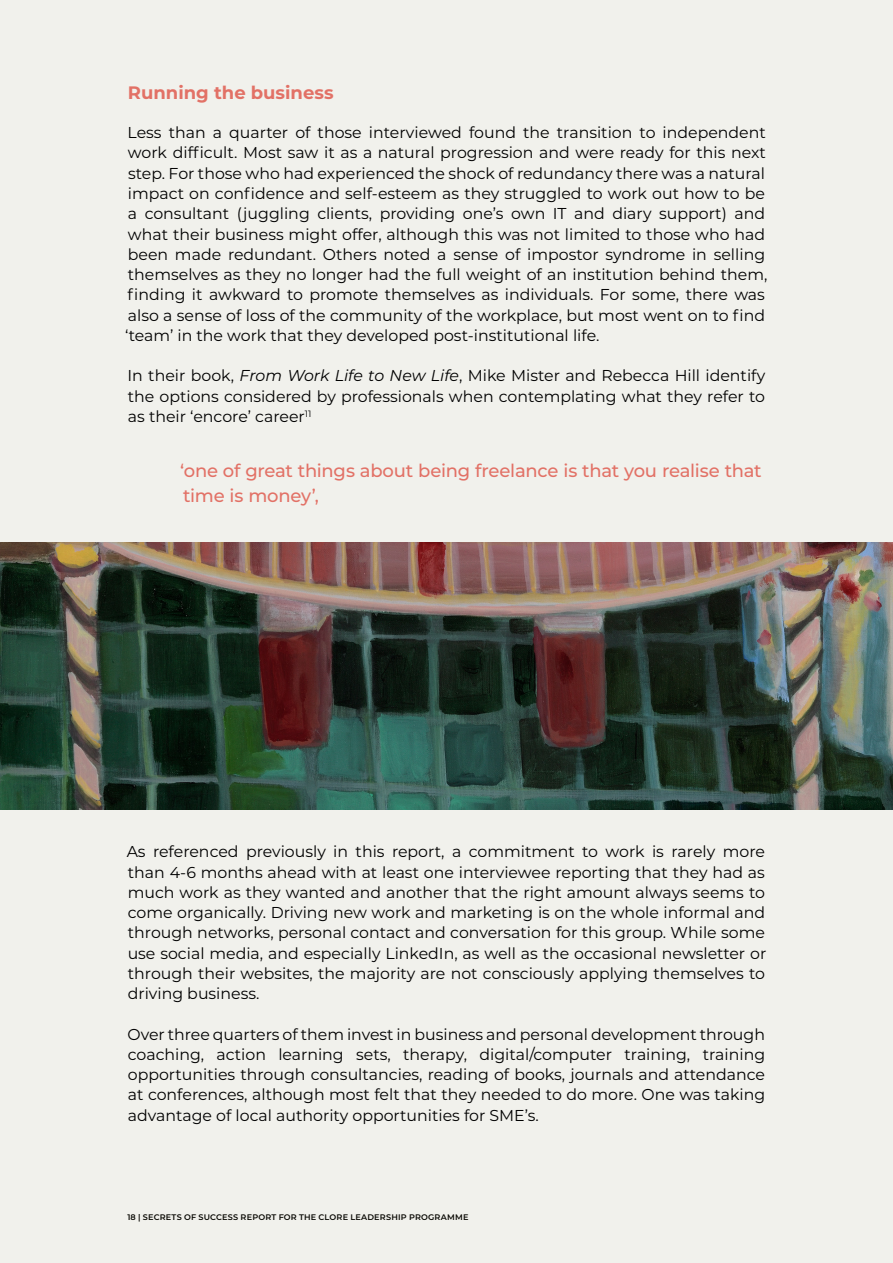
<style>
.page{position:relative;width:893px;height:1263px;background:#f1f1ec}
.page>*{position:absolute;margin:0;border:0;box-sizing:border-box;transform-origin:0 0}
.t1{font:500 18px "Montserrat";letter-spacing:-.015em;color:#e27166}
.t2{font:700 18px "Montserrat";color:#e27166}
.t3{font:15.75px/20.2px "Montserrat";color:#000;text-align:justify}
.t4{font:600 8.1px "Montserrat";letter-spacing:.025em;color:#000}
.s1{font-style:italic}
</style>
<div class="page">
<img style="left:0;top:543px;width:893px;height:266px">
<p class="t2" style="left:128px;top:80px;width:207px">Running the business</p>
<p class="t3" style="left:125px;top:122px;width:644px;text-align:left">Less than a quarter of those interviewed found the transition to independent work difficult. Most saw it as a natural progression and were ready for this next step. For those who had experienced the shock of redundancy there was a natural impact on confidence and self-esteem as they struggled to work out how to be a consultant (juggling clients, providing one’s own IT and diary support) and what their business might offer, although this was not limited to those who had been made redundant. Others noted a sense of impostor syndrome in selling themselves as they no longer had the full weight of an institution behind them, finding it awkward to promote themselves as individuals. For some, there was also a sense of loss of the community of the workplace, but most went on to find ‘team’ in the work that they developed post-institutional life.</p>
<p class="t3" style="left:128px;top:365px;width:639px">In their book, <span class="s1">From Work Life to New Life</span>, Mike Mister and Rebecca Hill identify the options considered by professionals when contemplating what they refer to as their ‘encore’ career<sup>11</sup></p>
<p class="t1" style="left:180px;top:458px;width:583px">‘one of great things about being freelance is that you realise that</p>
<p class="t1" style="left:183px;top:483px;width:137px">time is money’,</p>
<p class="t3" style="left:127px;top:841px;width:641px">As referenced previously in this report, a commitment to work is rarely more than 4-6 months ahead with at least one interviewee reporting that they had as much work as they wanted and another that the right amount always seems to come organically. Driving new work and marketing is on the whole informal and through networks, personal contact and conversation for this group. While some use social media, and especially LinkedIn, as well as the occasional newsletter or through their websites, the majority are not consciously applying themselves to driving business.</p>
<p class="t3" style="left:128px;top:1023px;width:639px">Over three quarters of them invest in business and personal development through coaching, action learning sets, therapy, digital/computer training, training opportunities through consultancies, reading of books, journals and attendance at conferences, although most felt that they needed to do more. One was taking advantage of local authority opportunities for SME’s.</p>
<p class="t4" style="left:128px;top:1211px;width:342px">18 | SECRETS OF SUCCESS REPORT FOR THE CLORE LEADERSHIP PROGRAMME</p>
</div>
